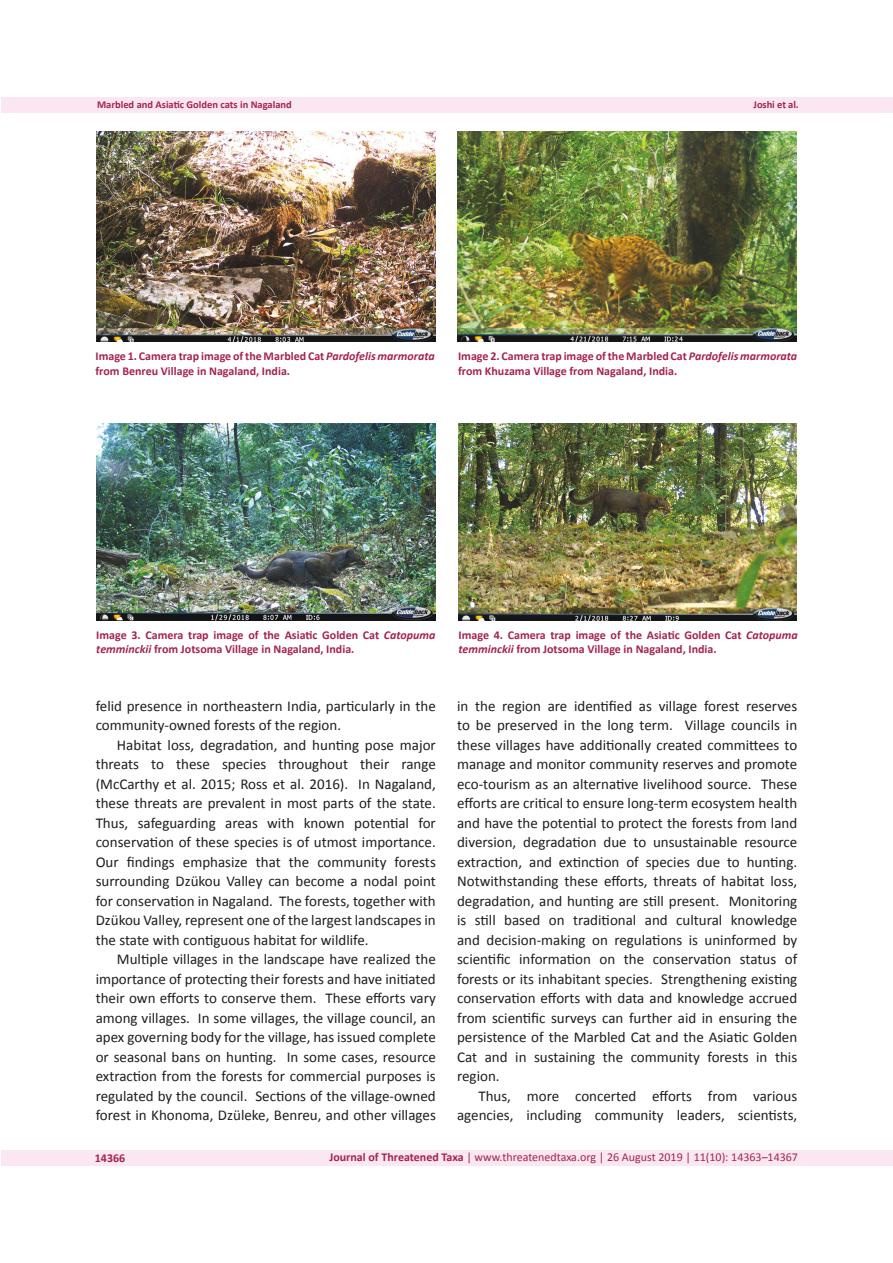
<style>
.page{position:relative;width:893px;height:1263px;background:#fff}
.page>*{position:absolute;margin:0;border:0;box-sizing:border-box;transform-origin:0 0}
.t1{font:15px/19.5px "Calibri";color:#1d1e1f;text-align:justify}
.t2{font:15px "Calibri 2";color:#1d1e1f}
.t3{font:700 12px/14.4px "Calibri";color:#a5234c}
.t4{font:12px "Calibri 2";color:#a5234c}
.t5{font:12px "Calibri Bold 2";color:#a5234c}
.t6{font:700 10.5px "Calibri";color:#a5234c}
.s1{font-style:italic}
.s2{font-family:"Calibri Bold 2"}
</style>
<div class="page">
<div style="left:1px;top:97px;width:891px;height:15px;background:#fae7f2"></div>
<div style="left:1px;top:1150px;width:892px;height:16px;background:#fae7f2"></div>
<img style="left:96px;top:132px;width:339px;height:210px">
<img style="left:458px;top:132px;width:339px;height:210px">
<img style="left:97px;top:424px;width:338px;height:196px">
<img style="left:458px;top:424px;width:338px;height:196px">
<p class="t6" style="left:97px;top:98px;width:196px">Marbled and Asiatic Golden cats in Nagaland</p>
<p class="t6" style="left:754px;top:98px;width:47px">Joshi et al.</p>
<p class="t3" style="left:95px;top:349px;width:341px">Image 1. Camera trap image of the Marbled Cat <span class="s1">Pardofelis marmorata </span>from Benreu Village in Nagaland, India.</p>
<p class="t3" style="left:458px;top:349px;width:341px">Image 2. Camera trap image of the Marbled Cat <span class="s1">Pardofelis marmorata </span>from Khuzama Village from Nagaland, India.</p>
<p class="t3" style="left:96px;top:627px;width:341px">Image 3. Camera trap image of the Asiatic Golden Cat <span class="s1">Catopuma temminckii</span> from Jotsoma Village in Nagaland, India.</p>
<p class="t3" style="left:459px;top:627px;width:341px">Image 4. Camera trap image of the Asiatic Golden Cat <span class="s1">Catopuma temminckii</span> from Jotsoma Village in Nagaland, India.</p>
<p class="t1" style="left:96px;top:696px;width:342px">felid presence in northeastern India, particularly in the community-owned forests of the region.</p>
<p class="t1" style="left:96px;top:735px;width:342px;text-indent:21px">Habitat loss, degradation, and hunting pose major threats to these species throughout their range (McCarthy et al. 2015; Ross et al. 2016). In Nagaland, these threats are prevalent in most parts of the state.<br>Thus, safeguarding areas with known potential for conservation of these species is of utmost importance.<br>Our findings emphasize that the community forests surrounding Dzükou Valley can become a nodal point for conservation in Nagaland. The forests, together with Dzükou Valley, represent one of the largest landscapes in the state with contiguous habitat for wildlife.</p>
<p class="t1" style="left:96px;top:950px;width:342px;text-indent:21px">Multiple villages in the landscape have realized the importance of protecting their forests and have initiated their own efforts to conserve them. These efforts vary among villages. In some villages, the village council, an apex governing body for the village, has issued complete or seasonal bans on hunting. In some cases, resource extraction from the forests for commercial purposes is regulated by the council. Sections of the village-owned forest in Khonoma, Dzüleke, Benreu, and other villages</p>
<p class="t1" style="left:457px;top:696px;width:342px">in the region are identified as village forest reserves to be preserved in the long term. Village councils in these villages have additionally created committees to manage and monitor community reserves and promote eco-tourism as an alternative livelihood source. These efforts are critical to ensure long-term ecosystem health and have the potential to protect the forests from land diversion, degradation due to unsustainable resource extraction, and extinction of species due to hunting.<br>Notwithstanding these efforts, threats of habitat loss, degradation, and hunting are still present. Monitoring is still based on traditional and cultural knowledge and decision-making on regulations is uninformed by scientific information on the conservation status of forests or its inhabitant species. Strengthening existing conservation efforts with data and knowledge accrued from scientific surveys can further aid in ensuring the persistence of the Marbled Cat and the Asiatic Golden Cat and in sustaining the community forests in this</p>
<p class="t2" style="left:457px;top:1067px;width:44px">region.</p>
<p class="t1" style="left:457px;top:1086px;width:342px;text-align:right">Thus, more concerted efforts from various agencies, including community leaders, scientists,</p>
<p class="t5" style="left:95px;top:1150px;width:32px">14366</p>
<p class="t4" style="left:329px;top:1150px;width:470px"><span class="s2">Journal of Threatened Taxa</span> | www.threatenedtaxa.org | 26 August 2019 | 11(10): 14363–14367</p>
</div>
